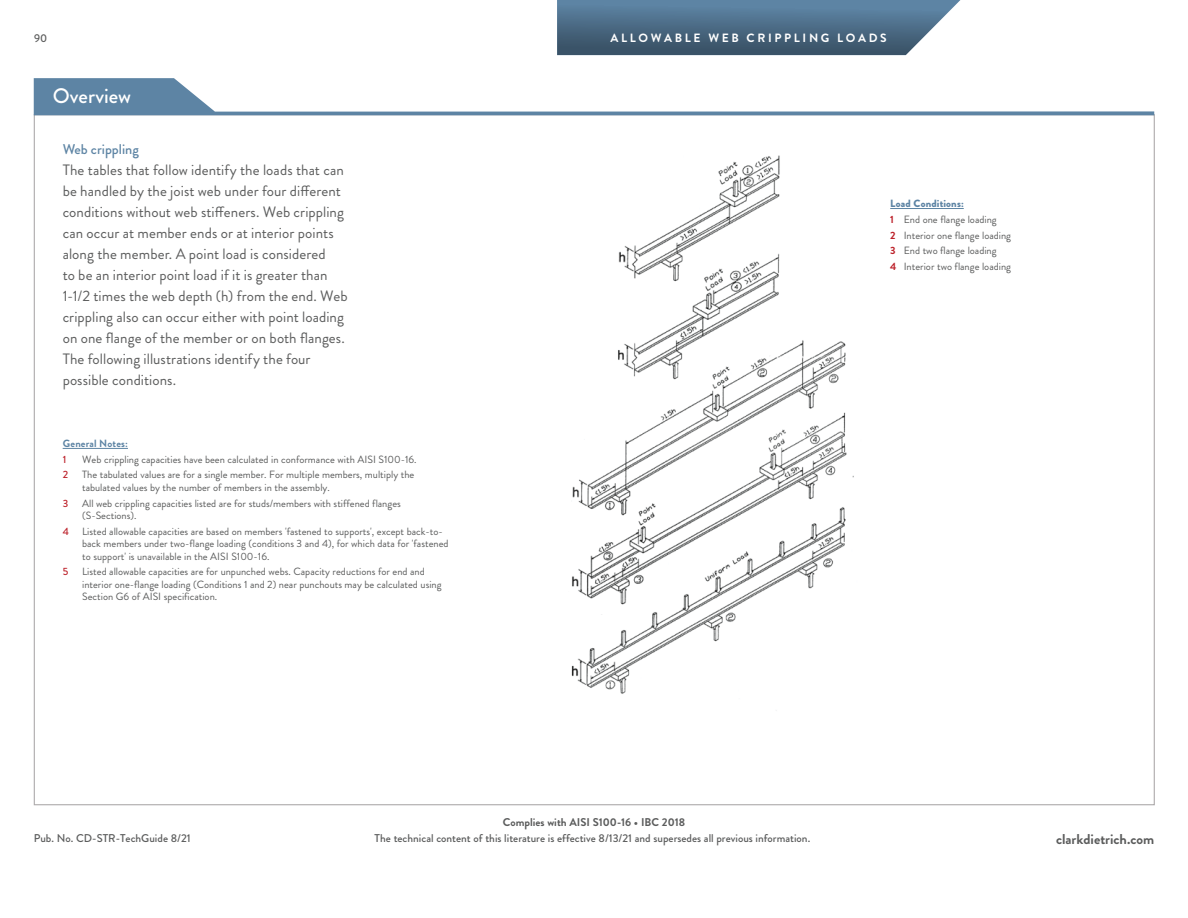
<style>
.page{position:relative;width:1188px;height:918px;background:#fff}
.page>*{position:absolute;margin:0;border:0;box-sizing:border-box;transform-origin:0 0}
.t1{font:500 21px "Brandon Grotesque";color:#fff}
.t2{font:15px/21px "Brandon Grotesque";letter-spacing:.005em;color:#5b5c5c}
.t3{font:700 14.25px "Brandon Grotesque";color:#5b5c5c}
.t4{font:500 14.1px "Brandon Grotesque";color:#5d84a4}
.t5{font:700 12px "Brandon Grotesque";letter-spacing:.22em;color:#fff}
.t6{font:500 11.25px "Brandon Grotesque";color:#5b5c5c}
.t7{font:700 11.25px "Brandon Grotesque";color:#5b5c5c}
.t8{font:10.5px/12.6px "Brandon Grotesque";color:#5b5c5c}
.t9{font:700 10.5px "Brandon Grotesque";letter-spacing:.015em;color:#5d84a4}
.t10{font:500 10.5px "Brandon Grotesque";color:#bc2029}
.s1{font-weight:900;color:#5d84a4}
.s2{font-weight:700;color:#bc2029}
</style>
<div class="page">
<svg style="left:34px;top:78px;width:1120px;height:37px"></svg>
<hr style="left:63px;top:448px;width:65px;height:1px;background:#5d84a4">
<hr style="left:890px;top:208px;width:74px;height:1px;background:#5d84a4">
<img style="left:618px;top:155px;width:162px;height:183px">
<svg style="left:757px;top:178px;width:5px;height:4px"></svg>
<svg style="left:744px;top:282px;width:6px;height:5px"></svg>
<img style="left:571px;top:338px;width:283px;height:356px">
<svg style="left:803px;top:435px;width:5px;height:4px"></svg>
<svg style="left:784px;top:476px;width:5px;height:4px"></svg>
<svg style="left:818px;top:457px;width:5px;height:3px"></svg>
<svg style="left:818px;top:546px;width:5px;height:4px"></svg>
<svg style="left:557px;top:0;width:404px;height:55px;background:#58768e"></svg>
<p class="t6" style="left:34px;top:30px;width:15px">90</p>
<p class="t5" style="left:611px;top:29px;width:278px">ALLOWABLE WEB CRIPPLING LOADS</p>
<h1 class="t1" style="left:53px;top:81px;width:80px">Overview</h1>
<h3 class="t4" style="left:63px;top:140px;width:78px">Web crippling</h3>
<p class="t2" style="left:63px;top:160px;width:286px">The tables that follow identify the loads that can be handled by the joist web under four different conditions without web stiffeners. Web crippling can occur at member ends or at interior points along the member. A point load is considered<br>to be an interior point load if it is greater than 1-1/2 times the web depth (h) from the end. Web crippling also can occur either with point loading on one flange of the member or on both flanges.<br>The following illustrations identify the four possible conditions.</p>
<p class="t9" style="left:63px;top:436px;width:67px">General Notes:</p>
<p class="t10" style="left:63px;top:452px;width:5px">1</p>
<p class="t8" style="left:82px;top:453px;width:336px">Web crippling capacities have been calculated in conformance with AISI S100-16.</p>
<p class="t10" style="left:63px;top:468px;width:7px">2</p>
<p class="t8" style="left:82px;top:469px;width:334px">The tabulated values are for a single member. For multiple members, multiply the tabulated values by the number of members in the assembly.</p>
<p class="t10" style="left:63px;top:496px;width:7px">3</p>
<p class="t8" style="left:82px;top:497px;width:320px">All web crippling capacities listed are for studs/members with stiffened flanges (S-Sections).</p>
<p class="t10" style="left:63px;top:524px;width:8px">4</p>
<p class="t8" style="left:82px;top:525px;width:368px">Listed allowable capacities are based on members 'fastened to supports', except back-to&shy;back members under two-flange loading (conditions 3 and 4), for which data for 'fastened to support' is unavailable in the AISI S100-16.</p>
<p class="t10" style="left:63px;top:564px;width:7px">5</p>
<p class="t8" style="left:82px;top:566px;width:361px">Listed allowable capacities are for unpunched webs. Capacity reductions for end and interior one-flange loading (Conditions 1 and 2) near punchouts may be calculated using<br>Section G6 of AISI specification.</p>
<p class="t7" style="left:503px;top:814px;width:184px">Complies with AISI S100-16 • IBC 2018</p>
<p class="t8" style="left:890px;top:196px;width:122px;line-height:15.6px"><span class="s1">Load Conditions:<br></span><span class="s2">1</span> End one flange loading<br><span class="s2">2</span> Interior one flange loading<br><span class="s2">3</span> End two flange loading<br><span class="s2">4</span> Interior two flange loading</p>
<p class="t6" style="left:34px;top:830px;width:158px">Pub. No. CD-STR-TechGuide 8/21</p>
<p class="t6" style="left:375px;top:830px;width:437px">The technical content of this literature is effective 8/13/21 and supersedes all previous information.</p>
<h3 class="t3" style="left:1056px;top:829px;width:100px">clarkdietrich.com</h3>
</div>
